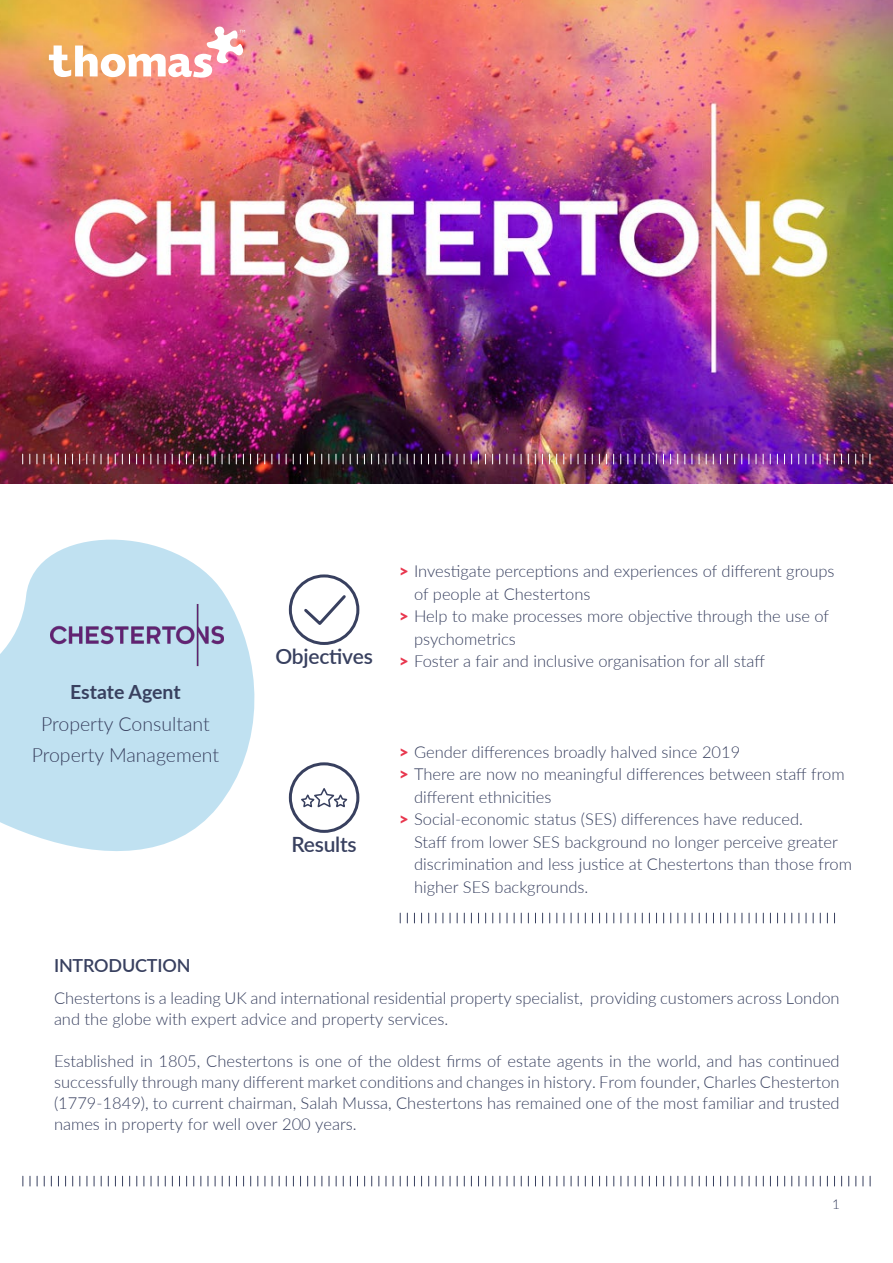
<style>
.page{position:relative;width:893px;height:1263px;background:#fff}
.page>*{position:absolute;margin:0;border:0;box-sizing:border-box;transform-origin:0 0}
.t1{font:600 21px "Lato";letter-spacing:-.01em;color:#38405f}
.t2{font:300 19.5px/31.5px "Lato";color:#38405f;text-align:center}
.t3{font:700 19.5px "Lato";letter-spacing:-.005em;color:#38405f}
.t4{font:600 18px "Lato";letter-spacing:-.01em;color:#38405f}
.t5{font:300 16.5px/21px "Lato";color:#38405f}
.t6{font:300 13.5px "Lato";color:#38405f}
.s1{font-weight:900;color:#e8374e}
</style>
<div class="page">
<img style="left:0;top:0;width:893px;height:484px">
<svg style="left:49px;top:26px;width:196px;height:52px"></svg>
<svg style="left:0;top:539px;width:255px;height:312px;fill:#c0e1f1"></svg>
<div style="left:289px;top:762px;width:70px;height:71px;border:3px solid #38405f;border-radius:50%"></div>
<svg style="left:301px;top:788px;width:47px;height:20px"></svg>
<svg style="left:288px;top:574px;width:72px;height:71px"></svg>
<img style="left:50px;top:602px;width:174px;height:66px">
<p class="t3" style="left:70px;top:678px;width:112px">Estate Agent</p>
<p class="t2" style="left:32px;top:707px;width:189px">Property Consultant<br>Property Management</p>
<p class="t5" style="left:399px;top:560px;width:437px"><span class="s1">&gt;</span> Investigate perceptions and experiences of different groups</p>
<p class="t5" style="left:414px;top:583px;width:178px">of people at Chestertons</p>
<p class="t5" style="left:399px;top:605px;width:432px"><span class="s1">&gt;</span> Help to make processes more objective through the use of</p>
<p class="t5" style="left:414px;top:628px;width:103px">psychometrics</p>
<p class="t5" style="left:275px;top:650px;width:491px"><sup>Objectives</sup> <span class="s1">&gt;</span> Foster a fair and inclusive organisation for all staff</p>
<p class="t1" style="left:291px;top:829px;width:67px">Results</p>
<p class="t5" style="left:399px;top:741px;width:343px"><span class="s1">&gt;</span> Gender differences broadly halved since 2019</p>
<p class="t5" style="left:399px;top:763px;width:447px"><span class="s1">&gt;</span> There are now no meaningful differences between staff from</p>
<p class="t5" style="left:414px;top:786px;width:139px">different ethnicities</p>
<p class="t5" style="left:399px;top:808px;width:405px"><span class="s1">&gt;</span> Social-economic status (SES) differences have reduced.</p>
<p class="t5" style="left:414px;top:831px;width:425px">Staff from lower SES background no longer perceive greater</p>
<p class="t5" style="left:414px;top:853px;width:439px">discrimination and less justice at Chestertons than those from</p>
<p class="t5" style="left:414px;top:876px;width:176px">higher SES backgrounds.</p>
<p class="t4" style="left:54px;top:952px;width:138px">INTRODUCTION</p>
<p class="t5" style="left:54px;top:987px;width:787px">Chestertons is a leading UK and international residential property specialist, providing customers across London and the globe with expert advice and property services.</p>
<p class="t5" style="left:54px;top:1050px;width:787px;text-align:justify">Established in 1805, Chestertons is one of the oldest firms of estate agents in the world, and has continued successfully through many different market conditions and changes in history. From founder, Charles Chesterton (1779-1849), to current chairman, Salah Mussa, Chestertons has remained one of the most familiar and trusted names in property for well over 200 years.</p>
<p class="t6" style="left:832px;top:1195px;width:9px">1</p>
</div>
